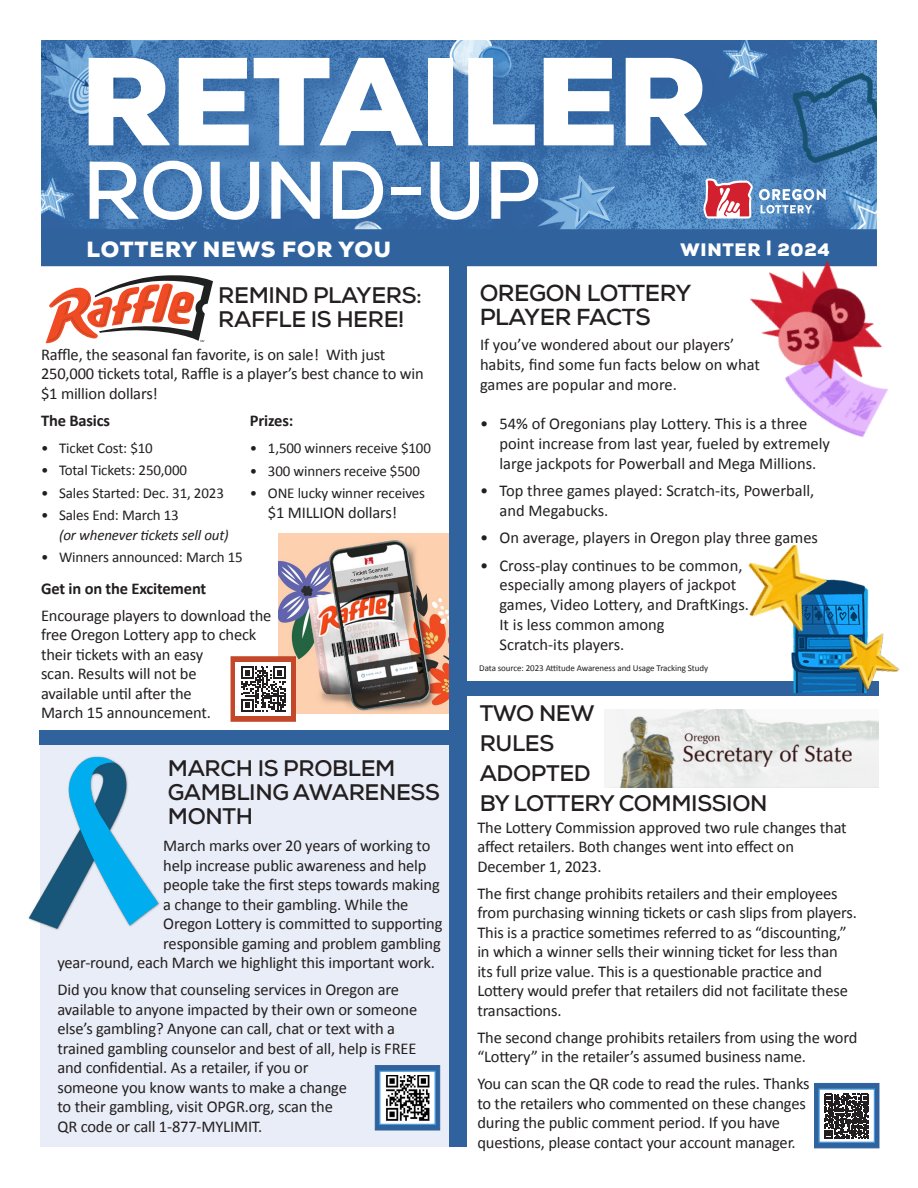
<style>
.page{position:relative;width:918px;height:1188px;background:#fff}
.page>*{position:absolute;margin:0;border:0;box-sizing:border-box;transform-origin:0 0}
.t1{font:900 124.95px "Nexa";letter-spacing:-.015em;color:#fff}
.t2{font:700 81.45px "Nexa";letter-spacing:-.015em;color:#fff}
.t3{font:700 23.1px "Nexa";letter-spacing:-.015em;color:#231f20}
.t4{font:700 22.5px/24px "Nexa";letter-spacing:-.015em;color:#231f20}
.t5{font:900 21.9px "Nexa";letter-spacing:.04em;color:#fff}
.t6{font:900 18px "Nexa";letter-spacing:.04em;color:#fff}
.t7{font:16.5px/19.5px "Calibri";letter-spacing:-.01em;color:#231f20}
.t8{font:700 16.5px "Calibri";letter-spacing:-.01em;color:#231f20}
.t9{font:15px "Calibri";letter-spacing:-.01em;color:#231f20}
.t10{font:italic 15px/19.5px "Calibri";letter-spacing:-.01em;color:#231f20}
.t11{font:9px "Calibri";letter-spacing:-.01em;color:#231f20}
.s1{font-style:normal}
</style>
<div class="page">
<div style="left:465px;top:681px;width:414px;height:15px;background:#30629e"></div>
<img style="left:819px;top:416px;width:55px;height:21px">
<div style="left:40px;top:739px;width:416px;height:408px;background:#e9edf7"></div>
<img style="left:279px;top:533px;width:171px;height:181px">
<img style="left:41px;top:40px;width:836px;height:189px">
<div style="left:90px;top:60px;width:635px;height:105px;background:#30629e;opacity:.5"></div>
<div style="left:90px;top:162px;width:461px;height:71px;background:#30629e;opacity:.5"></div>
<svg style="left:703px;top:178px;width:50px;height:41px"></svg>
<svg style="left:759px;top:189px;width:67px;height:24px"></svg>
<div style="left:41px;top:229px;width:836px;height:37px;background:#30629e"></div>
<div style="left:450px;top:229px;width:17px;height:918px;background:#30629e"></div>
<div style="left:40px;top:730px;width:427px;height:15px;background:#30629e"></div>
<div style="left:231px;top:656px;width:65px;height:66px;background:#c34728;border:1px solid #c34728"></div>
<div style="left:236px;top:662px;width:55px;height:54px;background:#fff"></div>
<svg style="left:241px;top:667px;width:45px;height:44px"></svg>
<svg style="left:45px;top:275px;width:168px;height:69px"></svg>
<div style="left:375px;top:1065px;width:65px;height:65px;background:#30629e;border:1px solid #30629e"></div>
<div style="left:379px;top:1071px;width:57px;height:54px;background:#fff;border:1px solid #479cdb"></div>
<img style="left:386px;top:1075px;width:44px;height:46px">
<img style="left:28px;top:756px;width:132px;height:174px">
<img style="left:726px;top:233px;width:162px;height:183px">
<img style="left:793px;top:678px;width:26px;height:14px">
<img style="left:748px;top:544px;width:121px;height:134px">
<div style="left:814px;top:1083px;width:65px;height:65px;background:#30629e"></div>
<div style="left:818px;top:1088px;width:57px;height:55px;background:#fff;border:1px solid #479cdb"></div>
<svg style="left:824px;top:1094px;width:45px;height:44px"></svg>
<img style="left:605px;top:709px;width:273px;height:78px">
<img style="left:819px;top:614px;width:80px;height:97px">
<p class="t1" style="left:80px;top:22px;width:631px">RETAILER</p>
<p class="t2" style="left:82px;top:138px;width:460px">ROUND-UP</p>
<p class="t5" style="left:86px;top:235px;width:306px">LOTTERY NEWS FOR YOU</p>
<p class="t6" style="left:681px;top:238px;width:151px">WINTER | 2024</p>
<p class="t4" style="left:218px;top:283px;width:205px">REMIND PLAYERS:<br>RAFFLE IS HERE!</p>
<p class="t7" style="left:41px;top:344px;width:384px">Raffle, the seasonal fan favorite, is on sale! With just<br>250,000 tickets total, Raffle is a player’s best chance to win $1 million dollars!</p>
<p class="t8" style="left:41px;top:410px;width:71px">The Basics</p>
<p class="t9" style="left:41px;top:438px;width:113px">• Ticket Cost: $10</p>
<p class="t9" style="left:41px;top:461px;width:148px">• Total Tickets: 250,000</p>
<p class="t9" style="left:41px;top:483px;width:184px">• Sales Started: Dec. 31, 2023</p>
<p class="t10" style="left:59px;top:505px;width:171px;text-indent:-18px"><span class="s1">• Sales End: March 13<br></span>(or whenever tickets sell out)</p>
<p class="t9" style="left:41px;top:548px;width:203px">• Winners announced: March 15</p>
<p class="t8" style="left:41px;top:578px;width:167px">Get in on the Excitement</p>
<p class="t7" style="left:41px;top:605px;width:232px">Encourage players to download the free Oregon Lottery app to check their tickets with an easy<br>scan. Results will not be<br>available until after the<br>March 15 announcement.</p>
<p class="t8" style="left:250px;top:410px;width:45px">Prizes:</p>
<p class="t9" style="left:250px;top:439px;width:183px">• 1,500 winners receive $100</p>
<p class="t9" style="left:250px;top:461px;width:172px">• 300 winners receive $500</p>
<p class="t9" style="left:250px;top:484px;width:177px">• ONE lucky winner receives</p>
<p class="t7" style="left:268px;top:502px;width:131px">$1 MILLION dollars!</p>
<p class="t4" style="left:168px;top:756px;width:274px">MARCH IS PROBLEM<br>GAMBLING AWARENESS<br>MONTH</p>
<p class="t7" style="left:163px;top:835px;width:269px">March marks over 20 years of working to</p>
<p class="t7" style="left:163px;top:855px;width:265px">help increase public awareness and help</p>
<p class="t7" style="left:163px;top:874px;width:278px">people take the first steps towards making</p>
<p class="t7" style="left:163px;top:894px;width:247px">a change to their gambling. While the</p>
<p class="t7" style="left:163px;top:913px;width:281px">Oregon Lottery is committed to supporting</p>
<p class="t7" style="left:163px;top:933px;width:279px">responsible gaming and problem gambling</p>
<p class="t7" style="left:57px;top:952px;width:379px">year-round, each March we highlight this important work.</p>
<p class="t7" style="left:57px;top:979px;width:361px">Did you know that counseling services in Oregon are available to anyone impacted by their own or someone else’s gambling? Anyone can call, chat or text with a trained gambling counselor and best of all, help is FREE and confidential. As a retailer, if you or<br>someone you know wants to make a change<br>to their gambling, visit OPGR.org, scan the<br>QR code or call 1-877-MYLIMIT.</p>
<p class="t3" style="left:480px;top:278px;width:213px">OREGON LOTTERY</p>
<p class="t3" style="left:480px;top:302px;width:173px">PLAYER FACTS</p>
<p class="t7" style="left:480px;top:334px;width:282px">If you’ve wondered about our players’ habits, find some fun facts below on what games are popular and more.</p>
<p class="t7" style="left:500px;top:413px;width:332px;text-indent:-20px">• 54% of Oregonians play Lottery. This is a three point increase from last year, fueled by extremely large jackpots for Powerball and Mega Millions.</p>
<p class="t7" style="left:500px;top:480px;width:316px;text-indent:-20px">• Top three games played: Scratch-its, Powerball, and Megabucks.</p>
<p class="t7" style="left:480px;top:527px;width:340px">• On average, players in Oregon play three games</p>
<p class="t7" style="left:500px;top:554px;width:251px;text-indent:-20px">• Cross-play continues to be common, especially among players of jackpot games, Video Lottery, and DraftKings.<br>It is less common among<br>Scratch-its players.</p>
<p class="t11" style="left:479px;top:663px;width:230px">Data source: 2023 Attitude Awareness and Usage Tracking Study</p>
<p class="t4" style="left:480px;top:701px;width:116px">TWO NEW</p>
<p class="t4" style="left:480px;top:731px;width:76px">RULES</p>
<p class="t4" style="left:480px;top:758px;width:289px;line-height:30px">ADOPTED<br>BY LOTTERY COMMISSION</p>
<p class="t7" style="left:477px;top:817px;width:371px">The Lottery Commission approved two rule changes that affect retailers. Both changes went into effect on<br>December 1, 2023.</p>
<p class="t7" style="left:477px;top:883px;width:381px">The first change prohibits retailers and their employees from purchasing winning tickets or cash slips from players.<br>This is a practice sometimes referred to as “discounting,” in which a winner sells their winning ticket for less than its full prize value. This is a questionable practice and Lottery would prefer that retailers did not facilitate these transactions.</p>
<p class="t7" style="left:477px;top:1027px;width:382px">The second change prohibits retailers from using the word “Lottery” in the retailer’s assumed business name.</p>
<p class="t7" style="left:477px;top:1073px;width:334px">You can scan the QR code to read the rules. Thanks to the retailers who commented on these changes during the public comment period. If you have questions, please contact your account manager.</p>
</div>
